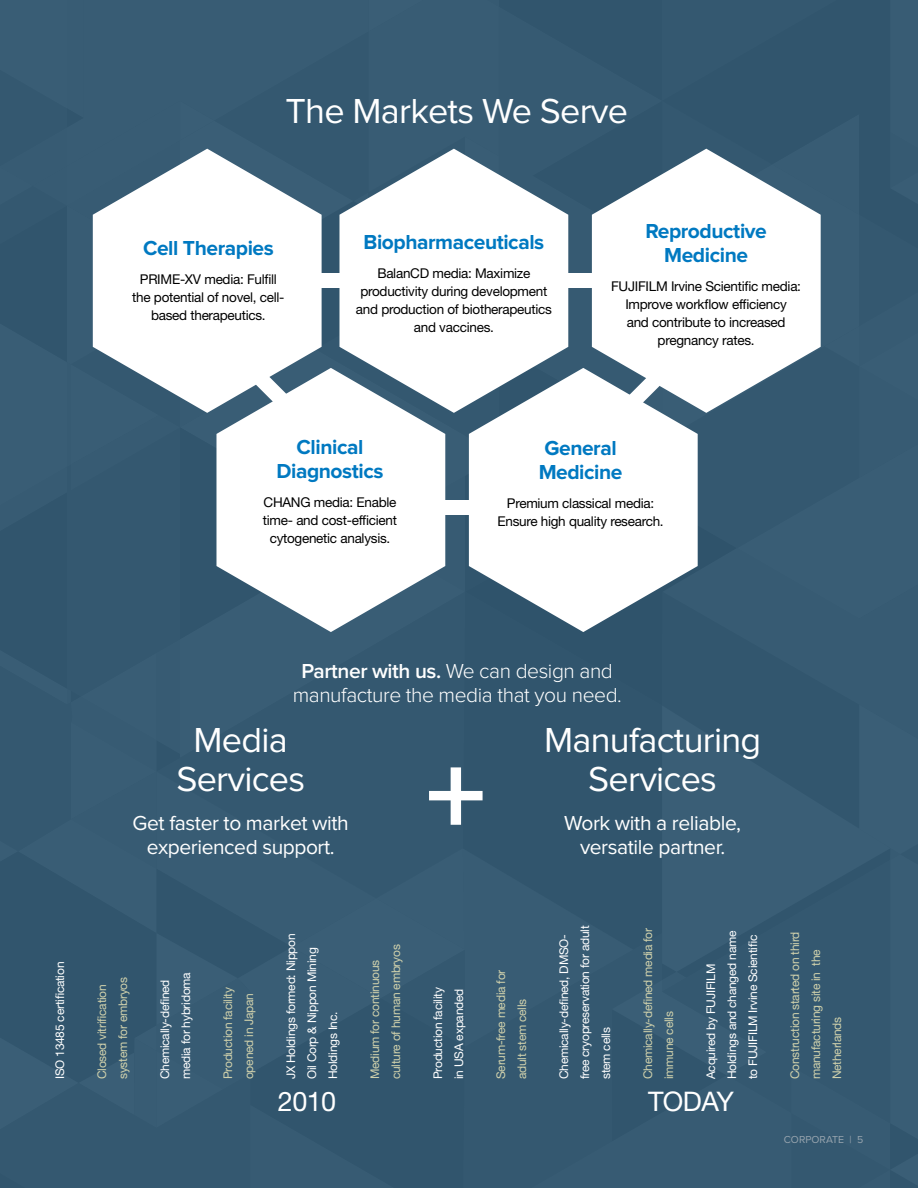
<style>
.page{position:relative;width:918px;height:1188px;background:#345870}
.page>*{position:absolute;margin:0;border:0;box-sizing:border-box;transform-origin:0 0}
.t1{font:700 120px "Proxima Nova";color:#fff}
.t2{font:36px/39px "Proxima Nova";letter-spacing:-.02em;color:#fff;text-align:center}
.t3{font:27px "Helvetica Neue LT Std";letter-spacing:-.02em;color:#fff}
.t4{font:700 21px/24px "Proxima Nova";letter-spacing:-.02em;color:#0079c1;text-align:center}
.t5{font:21px/24px "Proxima Nova";letter-spacing:-.02em;color:#fff;text-align:center}
.t6{font:300 21px/24px "Proxima Nova";letter-spacing:-.02em;color:#fff;text-align:center}
.t7{font:13.5px/18px "Helvetica Neue LT Std";letter-spacing:-.02em;color:#000;text-align:center}
.t8{font:12px/21px "Helvetica Neue LT Std";letter-spacing:-.02em;color:#fff}
.t9{font:12px/21px "Helvetica Neue LT Std";letter-spacing:-.02em;color:#d0d1ac}
.t10{font:10.5px "Proxima Nova";color:#97a4ae}
.s1{font-weight:600}
</style>
<div class="page">
<svg style="left:93px;top:149px;width:229px;height:264px"></svg>
<svg style="left:339px;top:149px;width:229px;height:264px"></svg>
<svg style="left:592px;top:149px;width:229px;height:264px"></svg>
<svg style="left:216px;top:368px;width:229px;height:264px"></svg>
<svg style="left:469px;top:368px;width:229px;height:264px"></svg>
<h2 class="t2" style="left:285px;top:92px;width:344px">The Markets We Serve</h2>
<h3 class="t4" style="left:143px;top:237px;width:132px">Cell Therapies</h3>
<p class="t7" style="left:132px;top:270px;width:154px">PRIME-XV media: Fulfill the potential of novel, cell&shy;based therapeutics.</p>
<h3 class="t4" style="left:364px;top:231px;width:182px">Biopharmaceuticals</h3>
<p class="t7" style="left:356px;top:264px;width:197px">BalanCD media: Maximize productivity during development and production of biotherapeutics and vaccines.</p>
<h3 class="t4" style="left:645px;top:220px;width:123px">Reproductive<br>Medicine</h3>
<p class="t7" style="left:611px;top:277px;width:191px">FUJIFILM Irvine Scientific media:<br>Improve workflow efficiency<br>and contribute to increased pregnancy rates.</p>
<h3 class="t4" style="left:276px;top:436px;width:109px">Clinical<br>Diagnostics</h3>
<p class="t7" style="left:263px;top:493px;width:136px">CHANG media: Enable time- and cost-efficient cytogenetic analysis.</p>
<h3 class="t4" style="left:539px;top:437px;width:85px;text-align:left">General<br>Medicine</h3>
<p class="t7" style="left:497px;top:494px;width:168px">Premium classical media:<br>Ensure high quality research.</p>
<p class="t8" style="left:49px;top:1079px;width:119px;rotate:-90deg">ISO 13485 certification</p>
<h3 class="t6" style="left:293px;top:659px;width:331px"><span class="s1">Partner with us.</span> We can design and manufacture the media that you need.</h3>
<h2 class="t2" style="left:176px;top:721px;width:130px">Media<br>Services</h2>
<h3 class="t5" style="left:133px;top:811px;width:218px">Get faster to market with experienced support.</h3>
<h1 class="t1" style="left:426px;top:728px;width:62px">+</h1>
<h2 class="t2" style="left:544px;top:721px;width:219px">Manufacturing<br>Services</h2>
<h3 class="t5" style="left:564px;top:811px;width:178px">Work with a reliable,</h3>
<h3 class="t5" style="left:580px;top:835px;width:147px">versatile partner.</h3>
<p class="t9" style="left:91px;top:1079px;width:104px;rotate:-90deg">Closed vitrification system for embryos</p>
<p class="t8" style="left:154px;top:1079px;width:108px;rotate:-90deg">Chemically-defined media for hybridoma</p>
<p class="t9" style="left:217px;top:1079px;width:93px;rotate:-90deg">Production facility opened in Japan</p>
<p class="t8" style="left:280px;top:1079px;width:147px;rotate:-90deg">JX Holdings formed: Nippon<br>Oil Corp &amp; Nippon Mining<br>Holdings Inc.</p>
<p class="t9" style="left:364px;top:1079px;width:136px;rotate:-90deg">Medium for continuous culture of human embryos</p>
<h3 class="t3" style="left:278px;top:1086px;width:60px">2010</h3>
<p class="t8" style="left:427px;top:1079px;width:93px;rotate:-90deg">Production facility in USA expanded</p>
<p class="t9" style="left:490px;top:1079px;width:111px;rotate:-90deg">Serum-free media for adult stem cells</p>
<p class="t8" style="left:553px;top:1079px;width:155px;rotate:-90deg">Chemically-defined, DMSO&shy;free cryopreservation for adult stem cells</p>
<p class="t9" style="left:637px;top:1079px;width:153px;rotate:-90deg">Chemically-defined media for immune cells</p>
<p class="t8" style="left:700px;top:1079px;width:150px;rotate:-90deg">Acquired by FUJIFILM<br>Holdings and changed name to FUJIFILM Irvine Scientific</p>
<p class="t9" style="left:784px;top:1079px;width:149px;rotate:-90deg">Construction started on third manufacturing site in the<br>Netherlands</p>
<h3 class="t3" style="left:648px;top:1086px;width:87px">TODAY</h3>
<p class="t10" style="left:784px;top:1133px;width:81px">CORPORATE | 5</p>
</div>
